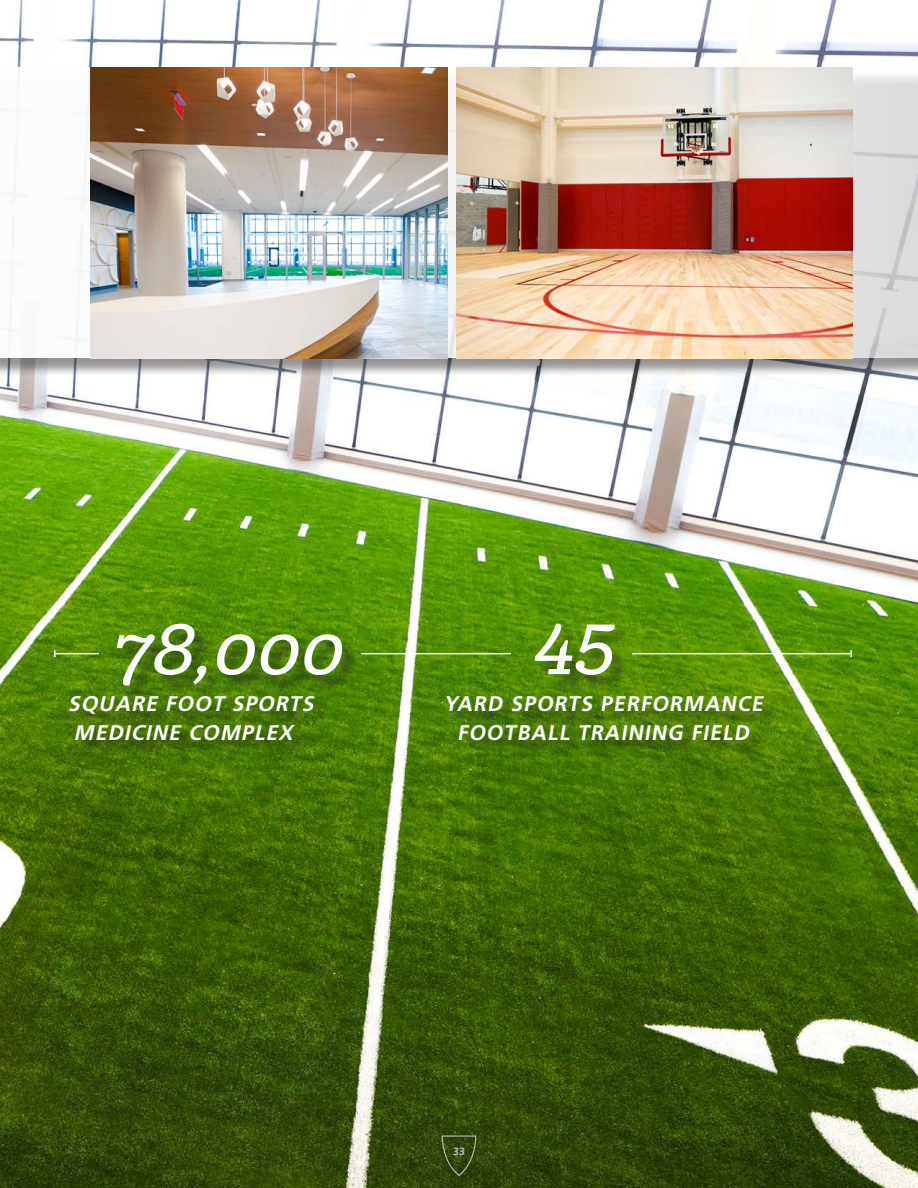
<style>
.page{position:relative;width:918px;height:1188px;background:#fff}
.page>*{position:absolute;margin:0;border:0;box-sizing:border-box;transform-origin:0 0}
.t1{font:italic 500 82.5px "Klinic Slab";color:#fff}
.t2{font:italic 700 21.3px "Frutiger LT Std";color:#fff}
.t3{font:700 10.5px "Frutiger LT Std";color:#bcbdc0}
</style>
<div class="page">
<img style="left:0;top:0;width:918px;height:1188px">
<div style="left:0;top:70px;width:918px;height:307px;background:#231f20;opacity:.5"></div>
<svg style="left:0;top:68px;width:918px;height:290px"></svg>
<div style="left:536px;top:626px;width:96px;height:66px;background:#231f20;opacity:.5"></div>
<div style="left:449px;top:698px;width:332px;height:59px;background:#231f20;opacity:.5"></div>
<img style="left:457px;top:68px;width:395px;height:290px">
<img style="left:90px;top:68px;width:357px;height:290px">
<hr style="left:632px;top:653px;width:219px;height:1px;background:#fff">
<div style="left:71px;top:625px;width:289px;height:132px;background:#231f20;opacity:.5"></div>
<hr style="left:55px;top:653px;width:44px;height:1px;background:#fff">
<svg style="left:54px;top:650px;width:2px;height:7px"></svg>
<hr style="left:361px;top:653px;width:150px;height:1px;background:#fff">
<svg style="left:441px;top:1135px;width:36px;height:42px"></svg>
<p class="t1" style="left:109px;top:595px;width:255px">78,000</p>
<p class="t2" style="left:68px;top:691px;width:252px">SQUARE FOOT SPORTS</p>
<p class="t2" style="left:74px;top:720px;width:226px">MEDICINE COMPLEX</p>
<p class="t1" style="left:533px;top:585px;width:99px">45</p>
<p class="t2" style="left:444px;top:691px;width:325px">YARD SPORTS PERFORMANCE</p>
<p class="t2" style="left:457px;top:720px;width:298px">FOOTBALL TRAINING FIELD</p>
<p class="t3" style="left:453px;top:1146px;width:13px">33</p>
</div>
